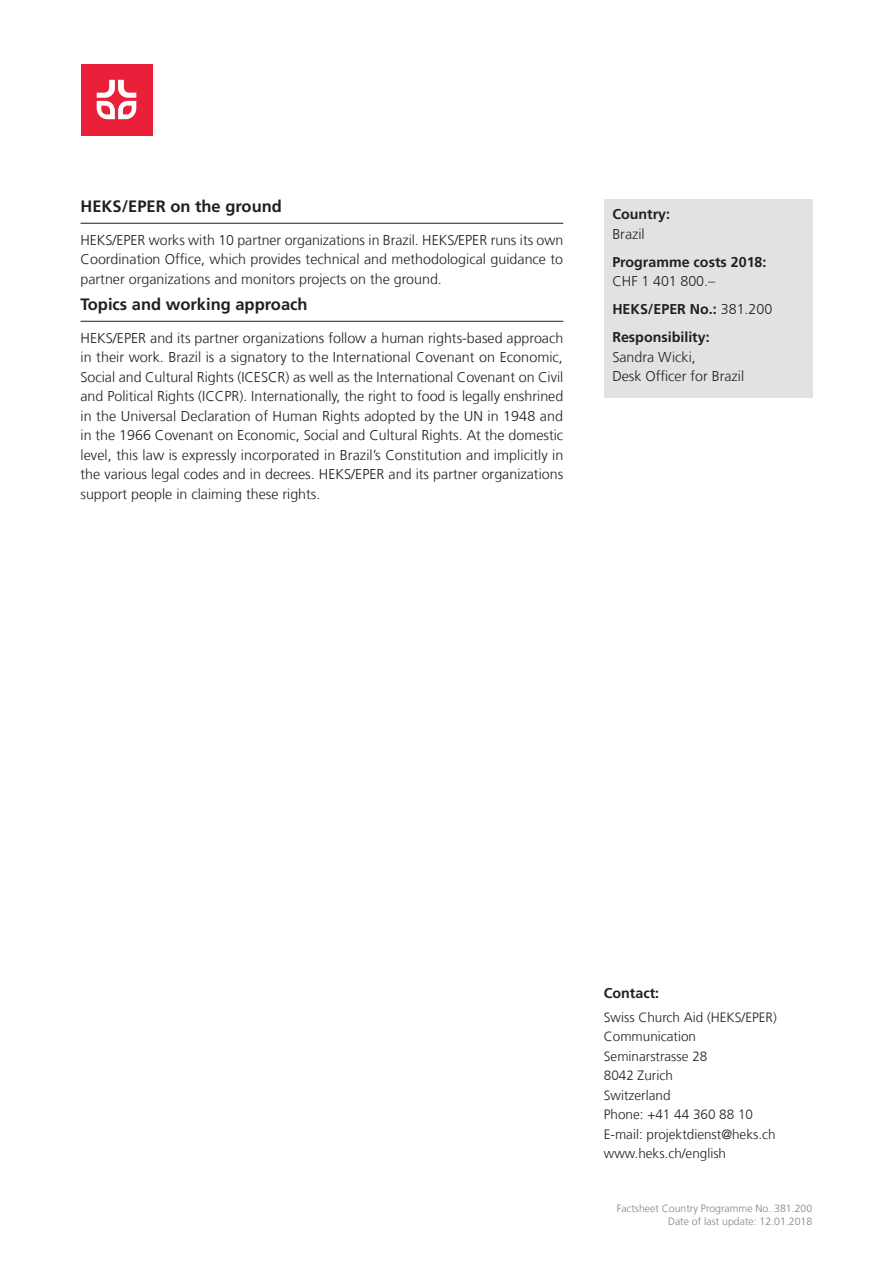
<style>
.page{position:relative;width:893px;height:1263px;background:#fff}
.page>*{position:absolute;margin:0;border:0;box-sizing:border-box;transform-origin:0 0}
.t1{font:700 16.5px "Frutiger LT Com";color:#231f20}
.t2{font:300 14.25px/19.5px "Frutiger LT Com";color:#231f20;text-align:justify}
.t3{font:700 14.25px/28px "Frutiger LT Com";color:#231f20}
.t4{font:300 13.5px/19.5px "Frutiger LT Com";color:#231f20}
.t5{font:300 10.5px/12.6px "Frutiger LT Com";color:#808285;text-align:right}
.s1{font-weight:300}
</style>
<div class="page">
<hr style="left:81px;top:223px;width:482px;height:1px;background:#231f20">
<hr style="left:81px;top:321px;width:482px;height:1px;background:#231f20">
<div style="left:604px;top:200px;width:208px;height:198px;background:#e1e2e4"></div>
<div style="left:81px;top:64px;width:71px;height:71px;background:#ea203a"></div>
<svg style="left:97px;top:80px;width:39px;height:39px"></svg>
<p class="t1" style="left:81px;top:197px;width:203px">HEKS/EPER on the ground</p>
<p class="t2" style="left:81px;top:230px;width:484px">HEKS/EPER works with 10 partner organizations in Brazil. HEKS/EPER runs its own Coordination Office, which provides technical and methodological guidance to partner organizations and monitors projects on the ground.</p>
<p class="t1" style="left:81px;top:295px;width:229px">Topics and working approach</p>
<p class="t2" style="left:81px;top:328px;width:484px">HEKS/EPER and its partner organizations follow a human rights-based approach in their work. Brazil is a signatory to the International Covenant on Economic, Social and Cultural Rights (ICESCR) as well as the International Covenant on Civil and Political Rights (ICCPR). Internationally, the right to food is legally enshrined in the Universal Declaration of Human Rights adopted by the UN in 1948 and in the 1966 Covenant on Economic, Social and Cultural Rights. At the domestic level, this law is expressly incorporated in Brazil’s Constitution and implicitly in the various legal codes and in decrees. HEKS/EPER and its partner organizations support people in claiming these rights.</p>
<p class="t3" style="left:612px;top:200px;width:59px">Country:</p>
<p class="t2" style="left:612px;top:224px;width:34px">Brazil</p>
<p class="t3" style="left:612px;top:248px;width:156px">Programme costs 2018:</p>
<p class="t3" style="left:612px;top:267px;width:161px"><span class="s1">CHF 1 401 800.–<br></span>HEKS/EPER No.: <span class="s1">381.200<br></span>Responsibility:</p>
<p class="t2" style="left:612px;top:347px;width:133px">Sandra Wicki,<br>Desk Officer for Brazil</p>
<p class="t3" style="left:604px;top:979px;width:57px">Contact:</p>
<p class="t4" style="left:604px;top:1007px;width:175px">Swiss Church Aid (HEKS/EPER)<br>Communication<br>Seminarstrasse 28<br>8042 Zurich<br>Switzerland<br>Phone: +41 44 360 88 10<br>E-mail: projektdienst@heks.ch www.heks.ch/english</p>
<p class="t5" style="left:617px;top:1202px;width:197px">Factsheet Country Programme No. 381.200<br>Date of last update: 12.01.2018</p>
</div>
